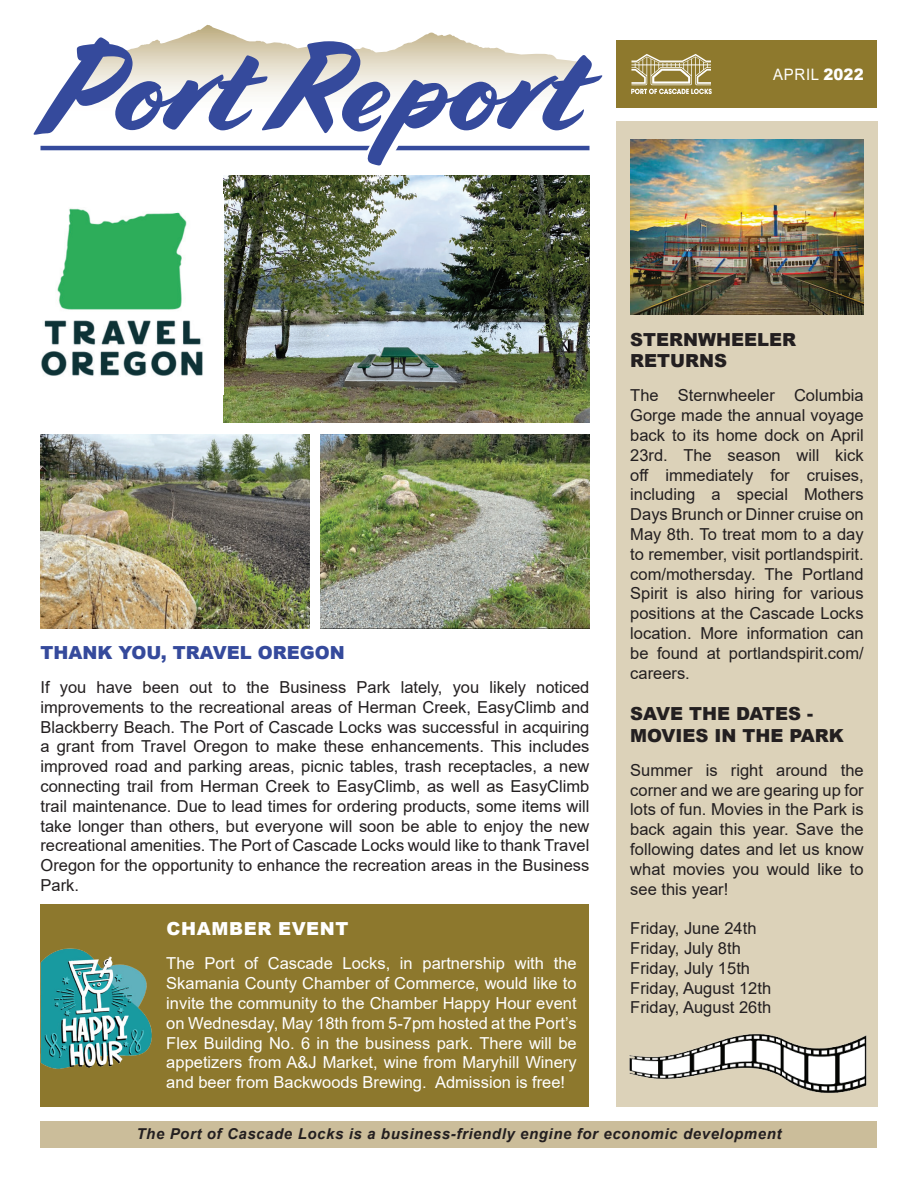
<style>
.page{position:relative;width:918px;height:1188px;background:#fff}
.page>*{position:absolute;margin:0;border:0;box-sizing:border-box;transform-origin:0 0}
.t1{font:127.5px "Cortado";color:#354a9c}
.t2{font:900 18px/21.6px "Arial";color:#231f20}
.t3{font:900 18px "Arial";color:#354a9c}
.t4{font:900 18px "Arial";letter-spacing:.035em;color:#fff}
.t5{font:16.5px/19.8px "Arial";color:#231f20;text-align:justify}
.t6{font:16.5px/19.8px "Arial";color:#fff;text-align:justify}
.t7{font:15.75px "Arial";letter-spacing:.045em;color:#fff;scale:.95 1}
.t8{font:italic 700 15px "Arial";letter-spacing:.04em;color:#231f20}
.s1{font-weight:900}
</style>
<div class="page">
<svg style="left:100px;top:27px;width:430px;height:67px"></svg>
<svg style="left:40px;top:47px;width:60px;height:99px"></svg>
<div style="left:616px;top:122px;width:262px;height:985px;background:#dcd2b9"></div>
<hr style="left:40px;top:146px;width:550px;height:4px;background:#354a9c">
<svg style="left:355px;top:145px;width:44px;height:31px"></svg>
<div style="left:616px;top:40px;width:262px;height:68px;background:#8e792d"></div>
<div style="left:40px;top:904px;width:550px;height:203px;background:#8d782d"></div>
<svg style="left:530px;top:53px;width:182px;height:123px"></svg>
<div style="left:40px;top:1121px;width:838px;height:27px;background:#cbbd9a"></div>
<img style="left:630px;top:140px;width:234px;height:175px">
<img style="left:224px;top:176px;width:366px;height:247px">
<img style="left:321px;top:434px;width:268px;height:195px">
<img style="left:41px;top:208px;width:162px;height:168px">
<img style="left:40px;top:434px;width:269px;height:195px">
<img style="left:629px;top:1034px;width:238px;height:59px">
<img style="left:40px;top:948px;width:112px;height:121px">
<h1 class="t1" style="left:44px;top:13px;width:543px">Port Report</h1>
<p class="t7" style="left:773px;top:64px;width:97px">APRIL <span class="s1">2022</span></p>
<p class="t3" style="left:40px;top:639px;width:306px">THANK YOU, TRAVEL OREGON</p>
<p class="t5" style="left:40px;top:677px;width:550px">If you have been out to the Business Park lately, you likely noticed improvements to the recreational areas of Herman Creek, EasyClimb and Blackberry Beach. The Port of Cascade Locks was successful in acquiring a grant from Travel Oregon to make these enhancements. This includes improved road and parking areas, picnic tables, trash receptacles, a new connecting trail from Herman Creek to EasyClimb, as well as EasyClimb trail maintenance. Due to lead times for ordering products, some items will take longer than others, but everyone will soon be able to enjoy the new recreational amenities. The Port of Cascade Locks would like to thank Travel Oregon for the opportunity to enhance the recreation areas in the Business Park.</p>
<p class="t4" style="left:167px;top:916px;width:183px">CHAMBER EVENT</p>
<p class="t6" style="left:166px;top:954px;width:412px">The Port of Cascade Locks, in partnership with the Skamania County Chamber of Commerce, would like to invite the community to the Chamber Happy Hour event on Wednesday, May 18th from 5-7pm hosted at the Port’s Flex Building No. 6 in the business park. There will be appetizers from A&amp;J Market, wine from Maryhill Winery and beer from Backwoods Brewing. Admission is free!</p>
<p class="t2" style="left:630px;top:328px;width:167px">STERNWHEELER<br>RETURNS</p>
<p class="t5" style="left:630px;top:386px;width:235px">The Sternwheeler Columbia Gorge made the annual voyage back to its home dock on April 23rd. The season will kick off immediately for cruises, including a special Mothers Days Brunch or Dinner cruise on May 8th. To treat mom to a day to remember, visit portlandspirit. com/mothersday. The Portland Spirit is also hiring for various positions at the Cascade Locks location. More information can be found at portlandspirit.com/ careers.</p>
<p class="t2" style="left:630px;top:702px;width:215px">SAVE THE DATES -<br>MOVIES IN THE PARK</p>
<p class="t5" style="left:630px;top:760px;width:235px">Summer is right around the corner and we are gearing up for lots of fun. Movies in the Park is back again this year. Save the following dates and let us know what movies you would like to see this year!</p>
<p class="t5" style="left:630px;top:918px;width:142px;text-align:left">Friday, June 24th<br>Friday, July 8th<br>Friday, July 15th<br>Friday, August 12th<br>Friday, August 26th</p>
<p class="t8" style="left:136px;top:1124px;width:647px">The Port of Cascade Locks is a business-friendly engine for economic development</p>
</div>
